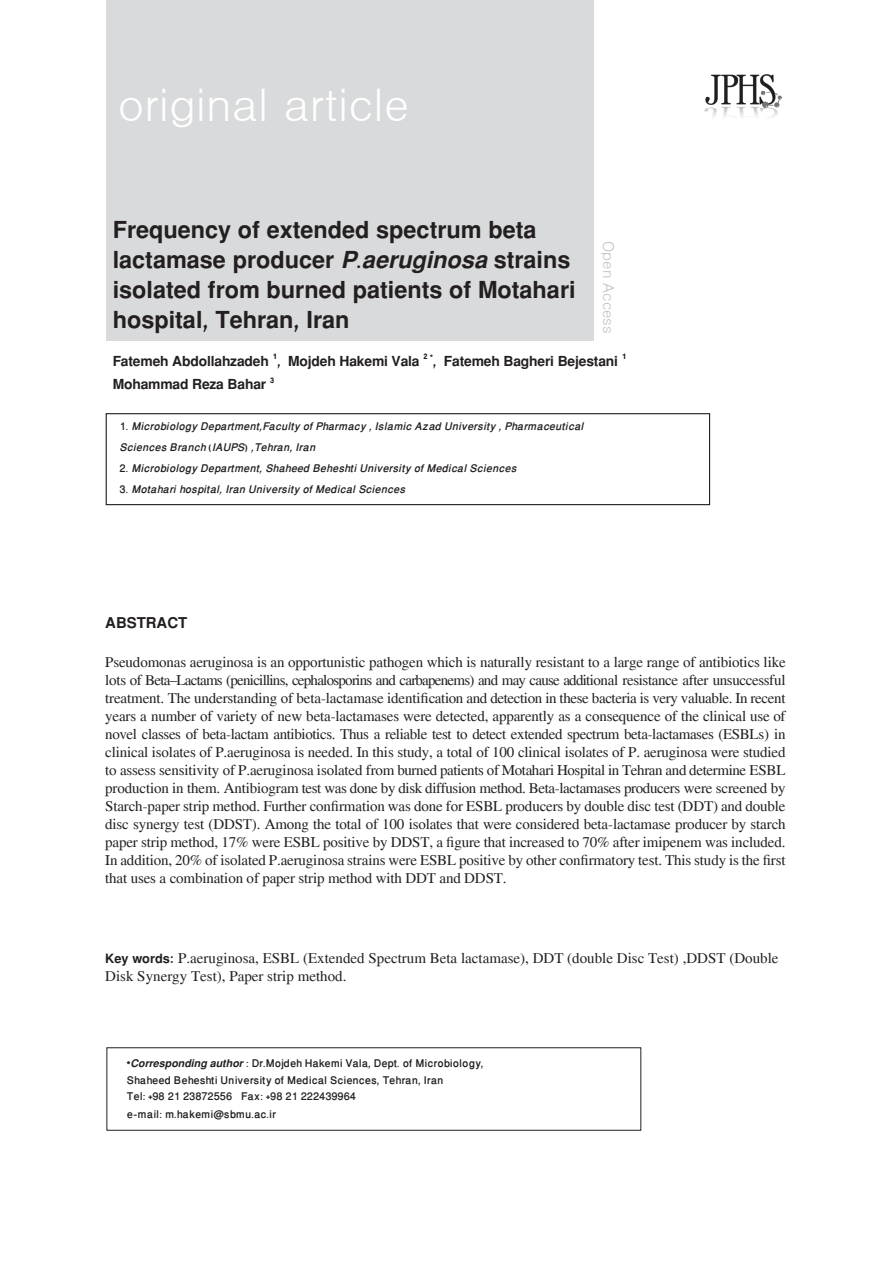
<style>
.page{position:relative;width:893px;height:1263px;background:#fff}
.page>*{position:absolute;margin:0;border:0;box-sizing:border-box;transform-origin:0 0}
.t1{font:45px "Dotum";color:#fff}
.t2{font:700 33px/30px "Win Soft Pro";color:#231f20}
.t3{font:700 21px "Win Soft Pro";color:#231f20}
.t4{font:700 19.5px "Win Soft Pro";letter-spacing:-.01em;color:#231f20}
.t5{font:15px/18px "Jaghb Uni";color:#231f20;text-align:justify}
.t6{font:italic 500 15px "Win Soft Pro";color:#231f20}
.t7{font:500 15px "Win Soft Pro";color:#231f20}
.t8{font:15px "Dotum";color:#bfbfbf}
.s1{font-style:italic}
.s2{font-style:normal}
.s3{font-family:"Win Soft Pro";font-weight:700;font-size:18px}
.s4{font-weight:700;font-style:italic}
</style>
<div class="page">
<div style="left:106px;top:0;width:487px;height:340px;background:#d9dadc"></div>
<img style="left:704px;top:74px;width:78px;height:43px">
<div style="left:106px;top:413px;width:604px;height:92px;border:1px solid #231f20"></div>
<div style="left:106px;top:1047px;width:535px;height:83px;border:1px solid #231f20"></div>
<p class="t1" style="left:117px;top:83px;width:293px">original article</p>
<p class="t2" style="left:113px;top:213px;width:464px">Frequency of extended spectrum beta lactamase producer <span class="s1">P.aeruginosa</span> strains isolated from burned patients of Motahari hospital, Tehran, Iran</p>
<p class="t8" style="left:616px;top:241px;width:94px;rotate:90deg">Open Access</p>
<p class="t4" style="left:113px;top:346px;width:515px">Fatemeh Abdollahzadeh <sup>1</sup>, Mojdeh Hakemi Vala <sup>2</sup> <sup>*</sup>, Fatemeh Bagheri Bejestani <sup>1</sup></p>
<p class="t4" style="left:113px;top:370px;width:163px">Mohammad Reza Bahar <sup>3</sup></p>
<p class="t6" style="left:120px;top:416px;width:465px"><span class="s2">1.</span> Microbiology Department,Faculty of Pharmacy , Islamic Azad University , Pharmaceutical</p>
<p class="t6" style="left:120px;top:437px;width:197px">Sciences Branch (IAUPS) ,Tehran, Iran</p>
<p class="t6" style="left:120px;top:458px;width:398px"><span class="s2">2.</span> Microbiology Department, Shaheed Beheshti University of Medical Sciences</p>
<p class="t6" style="left:120px;top:479px;width:287px"><span class="s2">3.</span> Motahari hospital, Iran University of Medical Sciences</p>
<p class="t3" style="left:105px;top:607px;width:84px">ABSTRACT</p>
<p class="t5" style="left:105px;top:653px;width:682px">Pseudomonas aeruginosa is an opportunistic pathogen which is naturally resistant to a large range of antibiotics like lots of Beta–Lactams (penicillins, cephalosporins and carbapenems) and may cause additional resistance after unsuccessful treatment. The understanding of beta-lactamase identification and detection in these bacteria is very valuable. In recent years a number of variety of new beta-lactamases were detected, apparently as a consequence of the clinical use of novel classes of beta-lactam antibiotics. Thus a reliable test to detect extended spectrum beta-lactamases (ESBLs) in clinical isolates of P.aeruginosa is needed. In this study, a total of 100 clinical isolates of P. aeruginosa were studied to assess sensitivity of P.aeruginosa isolated from burned patients of Motahari Hospital in Tehran and determine ESBL production in them. Antibiogram test was done by disk diffusion method. Beta-lactamases producers were screened by Starch-paper strip method. Further confirmation was done for ESBL producers by double disc test (DDT) and double disc synergy test (DDST). Among the total of 100 isolates that were considered beta-lactamase producer by starch paper strip method, 17% were ESBL positive by DDST, a figure that increased to 70% after imipenem was included.<br>In addition, 20% of isolated P.aeruginosa strains were ESBL positive by other confirmatory test. This study is the first that uses a combination of paper strip method with DDT and DDST.</p>
<p class="t5" style="left:105px;top:949px;width:675px"><span class="s3">Key words:</span> P.aeruginosa, ESBL (Extended Spectrum Beta lactamase), DDT (double Disc Test) ,DDST (Double<br>Disk Synergy Test), Paper strip method.</p>
<p class="t7" style="left:127px;top:1053px;width:358px"><span class="s4">*Corresponding author</span> : Dr.Mojdeh Hakemi Vala, Dept. of Microbiology,</p>
<p class="t7" style="left:127px;top:1069px;width:318px">Shaheed Beheshti University of Medical Sciences, Tehran, Iran</p>
<p class="t7" style="left:127px;top:1086px;width:231px">Tel: +98 21 23872556 Fax: +98 21 222439964</p>
<p class="t7" style="left:127px;top:1104px;width:151px">e-mail: m.hakemi@sbmu.ac.ir</p>
</div>
